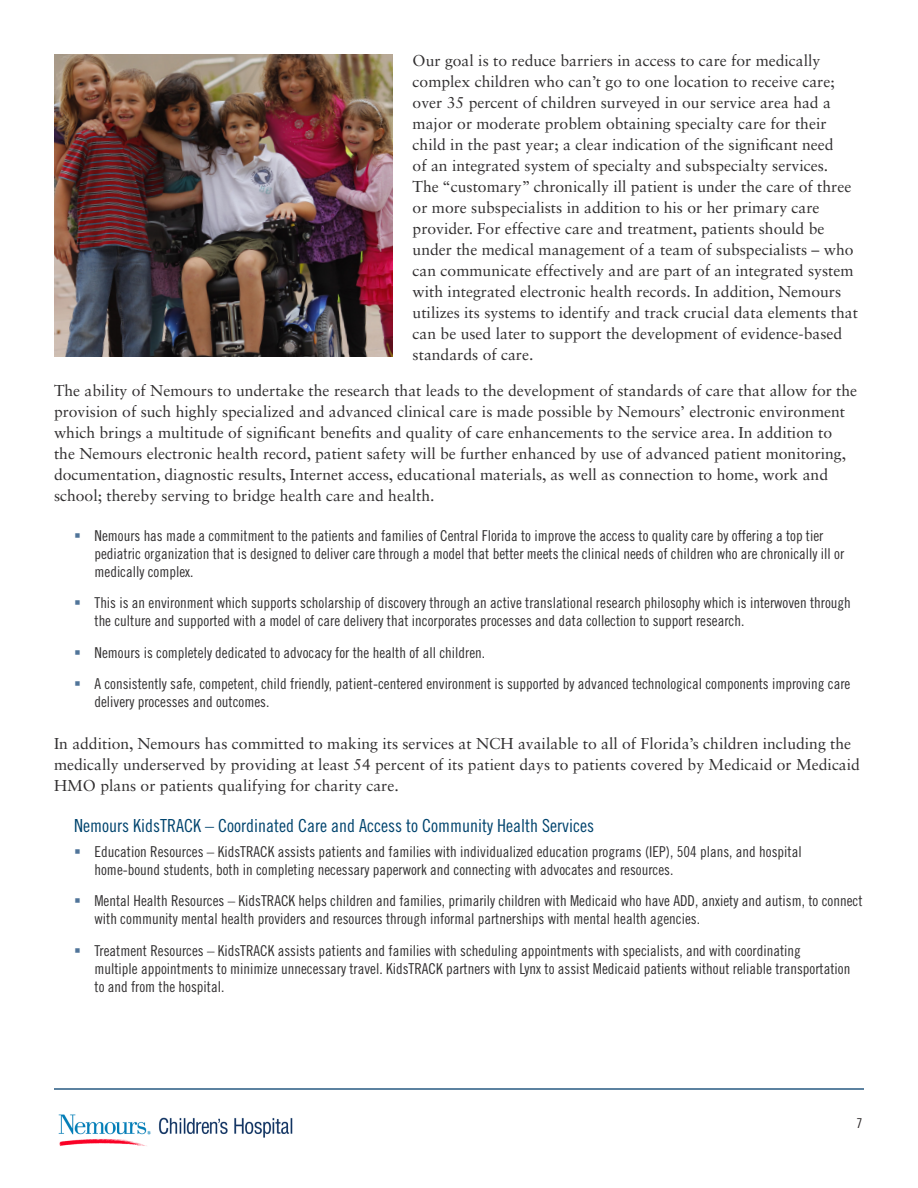
<style>
.page{position:relative;width:918px;height:1188px;background:#fff}
.page>*{position:absolute;margin:0;border:0;box-sizing:border-box;transform-origin:0 0}
.CHNA_Body_Text{font:18px "Trade Gothic LT Std Cn 18";color:#00446e}
.CHNA_Body_Text-2{font:15.75px/21px "Sabon LT Std";color:#312f30}
.t1{font:15px/18px "Trade Gothic LT Std Cn 18";color:#312f30}
.t2{font:13.5px "Trade Gothic LT Std Cn 18";color:#231f20}
.s1{color:#507499}
</style>
<div class="page">
<hr style="left:54px;top:1088px;width:810px;height:2px;background:#275a82">
<img style="left:58px;top:1114px;width:235px;height:32px">
<img style="left:54px;top:54px;width:338px;height:302px">
<p class="CHNA_Body_Text-2" style="left:413px;top:50px;width:447px">Our goal is to reduce barriers in access to care for medically complex children who can’t go to one location to receive care; over 35 percent of children surveyed in our service area had a major or moderate problem obtaining specialty care for their child in the past year; a clear indication of the significant need<br>of an integrated system of specialty and subspecialty services.<br>The “customary” chronically ill patient is under the care of three or more subspecialists in addition to his or her primary care provider. For effective care and treatment, patients should be under the medical management of a team of subspecialists – who can communicate effectively and are part of an integrated system with integrated electronic health records. In addition, Nemours utilizes its systems to identify and track crucial data elements that can be used later to support the development of evidence-based standards of care.</p>
<p class="CHNA_Body_Text-2" style="left:54px;top:380px;width:805px">The ability of Nemours to undertake the research that leads to the development of standards of care that allow for the provision of such highly specialized and advanced clinical care is made possible by Nemours’ electronic environment which brings a multitude of significant benefits and quality of care enhancements to the service area. In addition to<br>the Nemours electronic health record, patient safety will be further enhanced by use of advanced patient monitoring, documentation, diagnostic results, Internet access, educational materials, as well as connection to home, work and school; thereby serving to bridge health care and health.</p>
<p class="t1" style="left:94px;top:526px;width:751px;text-indent:-20px"><span class="s1">▪</span> Nemours has made a commitment to the patients and families of Central Florida to improve the access to quality care by offering a top tier pediatric organization that is designed to deliver care through a model that better meets the clinical needs of children who are chronically ill or medically complex.</p>
<p class="t1" style="left:94px;top:594px;width:758px;text-indent:-20px"><span class="s1">▪</span> This is an environment which supports scholarship of discovery through an active translational research philosophy which is interwoven through the culture and supported with a model of care delivery that incorporates processes and data collection to support research.</p>
<p class="t1" style="left:74px;top:643px;width:412px"><span class="s1">▪</span> Nemours is completely dedicated to advocacy for the health of all children.</p>
<p class="t1" style="left:94px;top:675px;width:757px;text-indent:-20px"><span class="s1">▪</span> A consistently safe, competent, child friendly, patient-centered environment is supported by advanced technological components improving care delivery processes and outcomes.</p>
<p class="CHNA_Body_Text-2" style="left:54px;top:733px;width:808px">In addition, Nemours has committed to making its services at NCH available to all of Florida’s children including the medically underserved by providing at least 54 percent of its patient days to patients covered by Medicaid or Medicaid<br>HMO plans or patients qualifying for charity care.</p>
<p class="CHNA_Body_Text" style="left:74px;top:815px;width:521px">Nemours KidsTRACK – Coordinated Care and Access to Community Health Services</p>
<p class="t1" style="left:94px;top:842px;width:709px;text-indent:-20px"><span class="s1">▪</span> Education Resources – KidsTRACK assists patients and families with individualized education programs (IEP), 504 plans, and hospital home-bound students, both in completing necessary paperwork and connecting with advocates and resources.</p>
<p class="t1" style="left:94px;top:892px;width:770px;text-indent:-20px"><span class="s1">▪</span> Mental Health Resources – KidsTRACK helps children and families, primarily children with Medicaid who have ADD, anxiety and autism, to connect with community mental health providers and resources through informal partnerships with mental health agencies.</p>
<p class="t1" style="left:94px;top:941px;width:757px;text-indent:-20px"><span class="s1">▪</span> Treatment Resources – KidsTRACK assists patients and families with scheduling appointments with specialists, and with coordinating<br>multiple appointments to minimize unnecessary travel. KidsTRACK partners with Lynx to assist Medicaid patients without reliable transportation to and from the hospital.</p>
<p class="t2" style="left:856px;top:1116px;width:7px">7</p>
</div>
